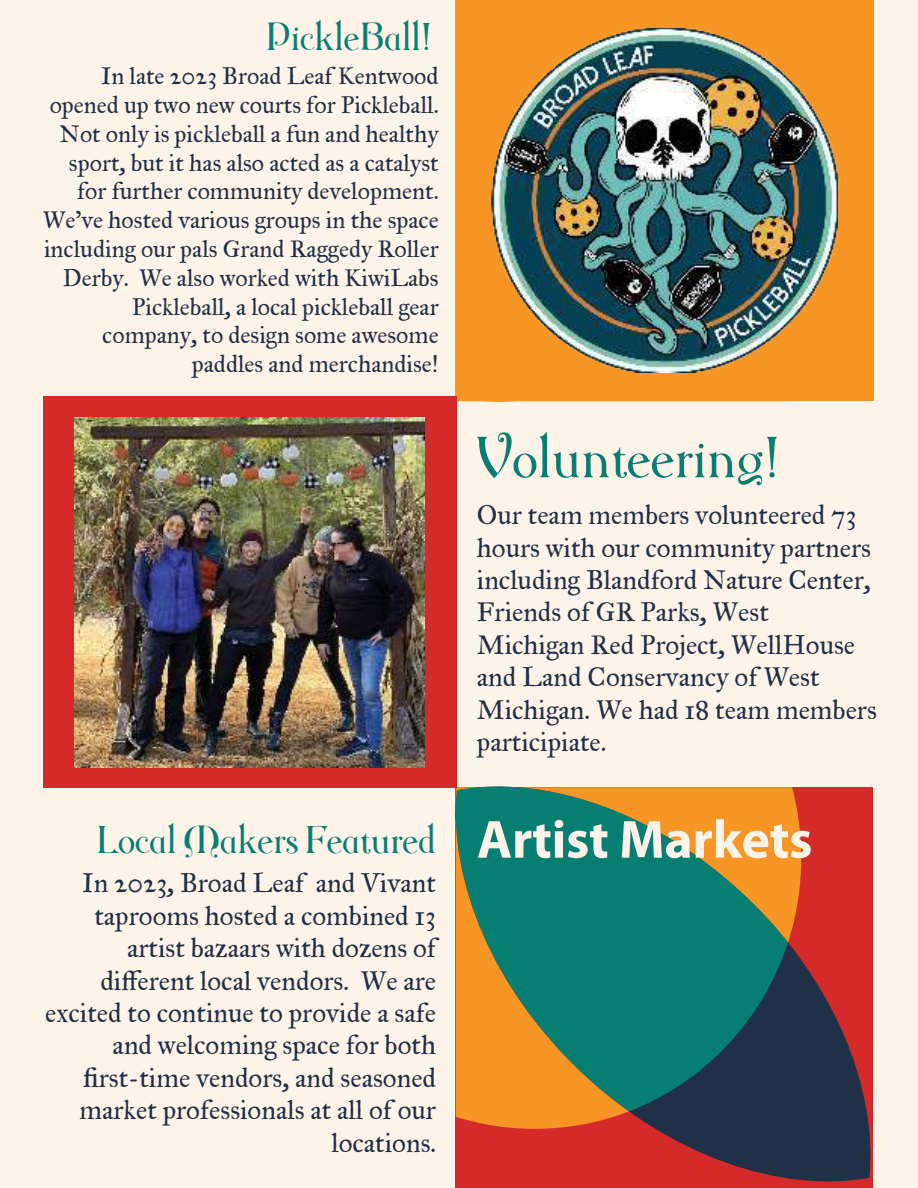
<style>
.page{position:relative;width:918px;height:1188px;background:#fff}
.page>*{position:absolute;margin:0;border:0;box-sizing:border-box;transform-origin:0 0}
.t1{font:54px "Rene Louis";color:#067e71}
.t2{font:36px "Rene Louis";color:#067e71}
.t3{font:27px/32.4px "IM FELL Great Primer Roman";color:#203046}
.t4{font:24px/28.8px "IM FELL Great Primer Roman";color:#203046;text-align:right}
.s1{font-family:"Myriad Pro";font-weight:700;font-size:54px;color:#fef3e8}
</style>
<div class="page">
<div style="left:0;top:0;width:917px;height:1188px;background:#fef3e8"></div>
<div style="left:455px;top:0;width:419px;height:402px;background:#f79625"></div>
<div style="left:629px;top:373px;width:172px;height:28px;background:#f79625"></div>
<div style="left:455px;top:60px;width:174px;height:341px;background:#f79625"></div>
<svg style="left:455px;top:787px;width:418px;height:401px;background:#912c34"></svg>
<svg style="left:788px;top:787px;width:13px;height:155px;background:#ed7826"></svg>
<svg style="left:483px;top:786px;width:305px;height:325px;background:#497656"></svg>
<svg style="left:448px;top:787px;width:181px;height:342px;background:#61885b"></svg>
<div style="left:43px;top:396px;width:414px;height:391px;background:#d42b2a"></div>
<img style="left:75px;top:418px;width:349px;height:349px">
<img style="left:491px;top:20px;width:346px;height:353px">
<h2 class="t2" style="left:266px;top:19px;width:168px">PickleBall!</h2>
<p class="t4" style="left:43px;top:63px;width:397px">In late 2023 Broad Leaf Kentwood opened up two new courts for Pickleball.<br>Not only is pickleball a fun and healthy sport, but it has also acted as a catalyst for further community development.<br>Weíve hosted various groups in the space including our pals Grand Raggedy Roller Derby. We also worked with KiwiLabs Pickleball, a local pickleball gear company, to design some awesome paddles and merchandise!</p>
<h1 class="t1" style="left:478px;top:432px;width:304px">Volunteering!</h1>
<p class="t3" style="left:477px;top:500px;width:402px">Our team members volunteered 73 hours with our community partners including Blandford Nature Center,<br>Friends of GR Parks, West<br>Michigan Red Project, WellHouse and Land Conservancy of West<br>Michigan. We had 18 team members participiate.</p>
<h2 class="t2" style="left:97px;top:823px;width:717px">Local Makers Featured <span class="s1">Artist Markets</span></h2>
<p class="t3" style="left:45px;top:869px;width:392px;text-align:right">In 2023, Broad Leaf and Vivant taprooms hosted a combined 13 artist bazaars with dozens of different local vendors. We are excited to continue to provide a safe and welcoming space for both first-time vendors, and seasoned market professionals at all of our locations.</p>
</div>
